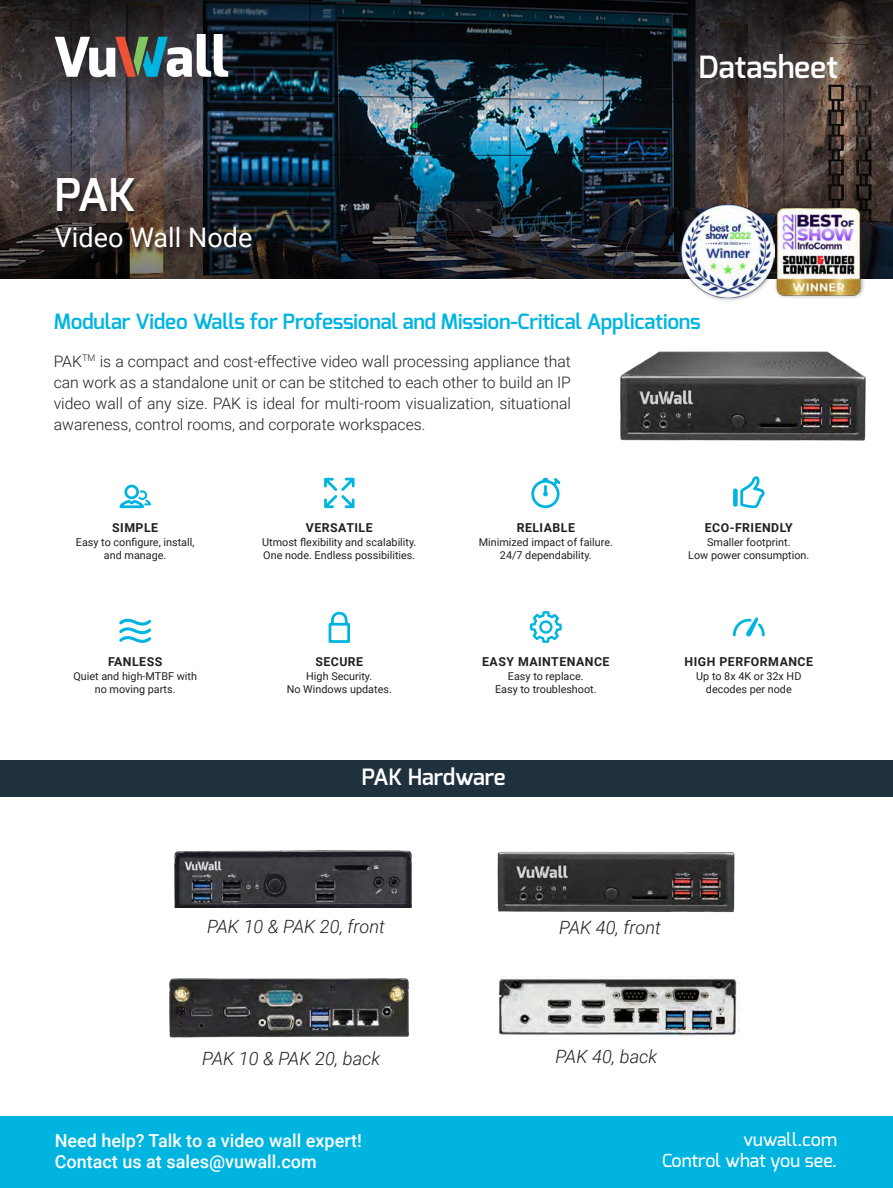
<style>
.page{position:relative;width:893px;height:1188px;background:#fff}
.page>*{position:absolute;margin:0;border:0;box-sizing:border-box;transform-origin:0 0}
.t1{font:600 45px "Exo";color:#fff}
.tekst_10_pt{font:600 30.6px "Exo";color:#fff}
.t2{font:27px "Roboto";color:#fff}
.t3{font:600 22.5px "Exo";color:#fff}
.t4{font:600 21px "Exo";letter-spacing:-.01em;color:#00b4e0}
.t5{font:italic 300 18.3px "Roboto";color:#231f20}
.t6{font:500 18px "Roboto";color:#fff}
.t7{font:500 18px "Exo";color:#fff}
.t8{font:300 15.75px/21px "Roboto";color:#231f20;text-align:justify}
.t9{font:700 12.3px "Roboto";letter-spacing:.04em;color:#231f20}
.t10{font:10.8px/13px "Roboto";color:#231f20}
</style>
<div class="page">
<img style="left:0;top:125px;width:893px;height:153px">
<svg style="left:54px;top:178px;width:203px;height:76px;background:#342e2c"></svg>
<div style="left:0;top:1117px;width:893px;height:71px;background:#00b4e0"></div>
<img style="left:0;top:0;width:893px;height:125px">
<svg style="left:55px;top:34px;width:173px;height:43px"></svg>
<div style="left:0;top:760px;width:893px;height:37px;background:#1f313c"></div>
<img style="left:620px;top:351px;width:246px;height:90px">
<svg style="left:119px;top:485px;width:32px;height:23px"></svg>
<svg style="left:324px;top:478px;width:30px;height:30px"></svg>
<svg style="left:531px;top:478px;width:29px;height:30px"></svg>
<svg style="left:733px;top:476px;width:32px;height:32px"></svg>
<svg style="left:119px;top:618px;width:32px;height:25px"></svg>
<svg style="left:329px;top:612px;width:21px;height:31px"></svg>
<svg style="left:530px;top:611px;width:32px;height:32px"></svg>
<svg style="left:733px;top:617px;width:32px;height:20px"></svg>
<img style="left:169px;top:978px;width:240px;height:60px">
<img style="left:174px;top:850px;width:238px;height:58px">
<img style="left:500px;top:976px;width:240px;height:60px">
<img style="left:497px;top:851px;width:238px;height:62px">
<div style="left:773px;top:204px;width:92px;height:96px;background:#231f20;opacity:.49"></div>
<img style="left:779px;top:204px;width:84px;height:93px">
<div style="left:678px;top:201px;width:101px;height:101px;background:#231f20;opacity:.49"></div>
<p class="t1" style="left:55px;top:166px;width:83px">PAK</p>
<p class="t2" style="left:55px;top:218px;width:199px">Video Wall Node</p>
<p class="tekst_10_pt" style="left:699px;top:47px;width:141px">Datasheet</p>
<p class="t4" style="left:54px;top:308px;width:648px">Modular Video Walls for Professional and Mission-Critical Applications</p>
<p class="t8" style="left:54px;top:350px;width:519px">PAK<sup>TM</sup> is a compact and cost-effective video wall processing appliance that can work as a standalone unit or can be stitched to each other to build an IP video wall of any size. PAK is ideal for multi-room visualization, situational awareness, control rooms, and corporate workspaces.</p>
<p class="t9" style="left:112px;top:519px;width:47px">SIMPLE</p>
<p class="t10" style="left:76px;top:536px;width:120px">Easy to configure, install,</p>
<p class="t10" style="left:104px;top:548px;width:64px">and manage.</p>
<p class="t9" style="left:108px;top:654px;width:56px">FANLESS</p>
<p class="t10" style="left:73px;top:669px;width:125px">Quiet and high-MTBF with</p>
<p class="t10" style="left:95px;top:682px;width:82px">no moving parts.</p>
<p class="t9" style="left:306px;top:519px;width:68px">VERSATILE</p>
<p class="t10" style="left:262px;top:536px;width:156px">Utmost flexibility and scalability.<br>One node. Endless possibilities.</p>
<p class="t9" style="left:315px;top:654px;width:49px">SECURE</p>
<p class="t10" style="left:306px;top:669px;width:68px">High Security.</p>
<p class="t10" style="left:287px;top:682px;width:107px">No Windows updates.</p>
<p class="t9" style="left:517px;top:519px;width:60px">RELIABLE</p>
<p class="t10" style="left:479px;top:536px;width:136px">Minimized impact of failure.</p>
<p class="t10" style="left:500px;top:548px;width:93px">24/7 dependability.</p>
<p class="t9" style="left:482px;top:654px;width:129px">EASY MAINTENANCE</p>
<p class="t10" style="left:508px;top:669px;width:77px">Easy to replace.</p>
<p class="t10" style="left:495px;top:682px;width:103px">Easy to troubleshoot.</p>
<p class="t3" style="left:362px;top:763px;width:146px">PAK Hardware</p>
<p class="t9" style="left:705px;top:519px;width:90px">ECO-FRIENDLY</p>
<p class="t10" style="left:707px;top:536px;width:85px">Smaller footprint.</p>
<p class="t10" style="left:688px;top:548px;width:123px">Low power consumption.</p>
<p class="t9" style="left:685px;top:654px;width:130px">HIGH PERFORMANCE</p>
<p class="t10" style="left:696px;top:669px;width:107px">Up to 8x 4K or 32x HD</p>
<p class="t10" style="left:706px;top:682px;width:87px">decodes per node</p>
<p class="t5" style="left:207px;top:914px;width:179px">PAK 10 &amp; PAK 20, front</p>
<p class="t5" style="left:202px;top:1046px;width:179px">PAK 10 &amp; PAK 20, back</p>
<p class="t5" style="left:559px;top:915px;width:103px">PAK 40, front</p>
<p class="t5" style="left:555px;top:1044px;width:103px">PAK 40, back</p>
<p class="t6" style="left:55px;top:1128px;width:309px">Need help? Talk to a video wall expert!</p>
<p class="t6" style="left:55px;top:1149px;width:263px">Contact us at sales@vuwall.com</p>
<p class="t7" style="left:743px;top:1128px;width:95px">vuwall.com</p>
<p class="t7" style="left:662px;top:1149px;width:176px">Control what you see.</p>
</div>
